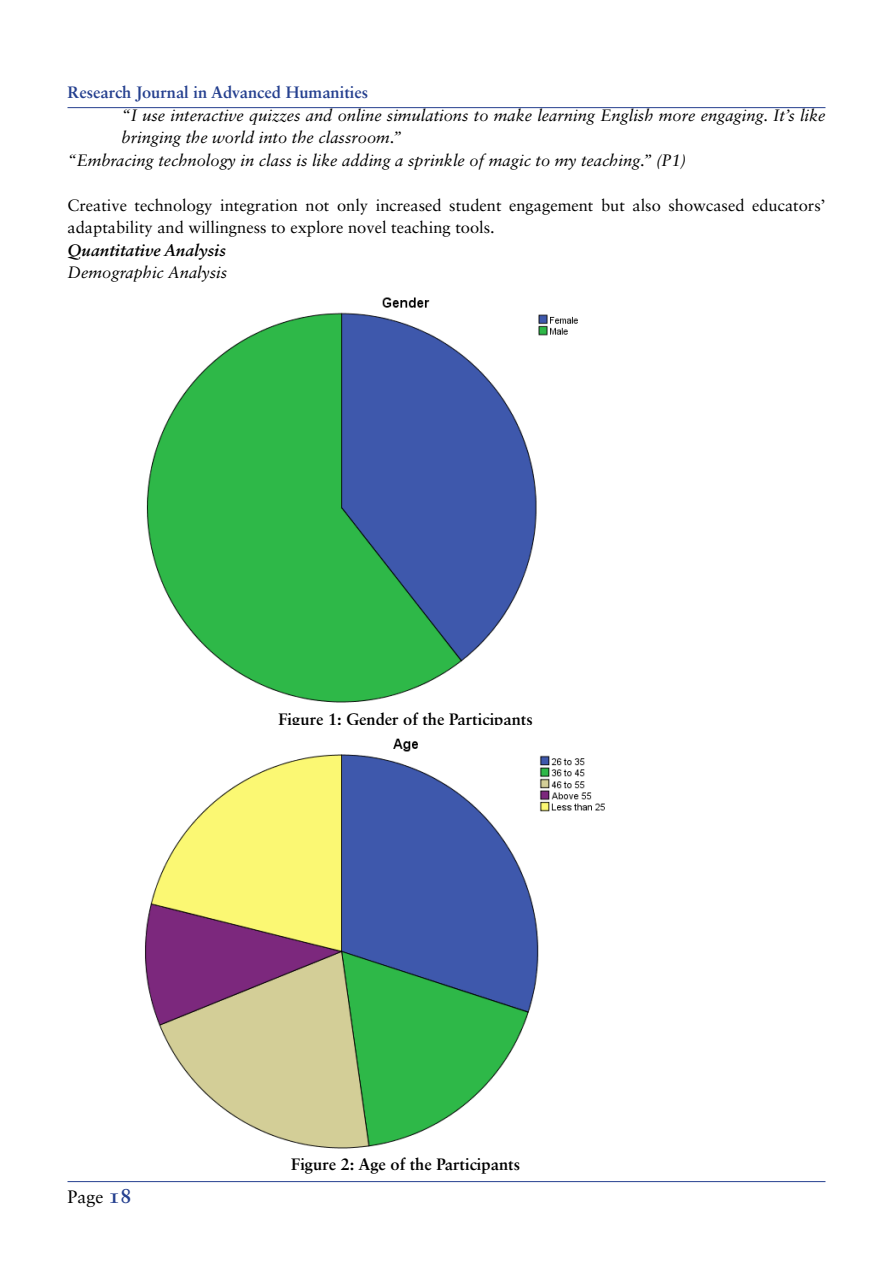
<style>
.page{position:relative;width:893px;height:1263px;background:#fff}
.page>*{position:absolute;margin:0;border:0;box-sizing:border-box;transform-origin:0 0}
.t1{font:18px "Sabon LT Std";color:#000}
.t2{font:italic 16.5px "Sabon LT Std";color:#000}
.t3{font:16.5px/22.5px "Sabon LT Std";color:#000}
.t4{font:700 16.5px "Sabon LT Std";color:#000}
.t5{font:700 16.5px "Sabon LT Std";color:#25408f}
.t6{font:italic 700 16.5px "Sabon LT Std";color:#000}
.s1{font-weight:700;font-size:21px;color:#25408f}
</style>
<div class="page">
<hr style="left:68px;top:107px;width:757px;height:1px;background:#25408f">
<hr style="left:68px;top:1181px;width:757px;height:1px;background:#25408f">
<img style="left:146px;top:297px;width:432px;height:406px">
<img style="left:145px;top:738px;width:460px;height:411px">
<p class="t5" style="left:68px;top:82px;width:302px">Research Journal in Advanced Humanities</p>
<p class="t2" style="left:122px;top:105px;width:705px">“I use interactive quizzes and online simulations to make learning English more engaging. It’s like</p>
<p class="t2" style="left:122px;top:128px;width:282px">bringing the world into the classroom.”</p>
<p class="t2" style="left:67px;top:150px;width:620px">“Embracing technology in class is like adding a sprinkle of magic to my teaching.” (P1)</p>
<p class="t3" style="left:67px;top:193px;width:759px">Creative technology integration not only increased student engagement but also showcased educators’ adaptability and willingness to explore novel teaching tools.</p>
<p class="t6" style="left:67px;top:240px;width:160px">Quantitative Analysis</p>
<p class="t2" style="left:67px;top:263px;width:161px">Demographic Analysis</p>
<p class="t4" style="left:278px;top:709px;width:256px">Figure 1: Gender of the Participants</p>
<p class="t1" style="left:68px;top:1185px;width:66px">Page <span class="s1">18</span></p>
<p class="t4" style="left:291px;top:1154px;width:230px">Figure 2: Age of the Participants</p>
</div>
